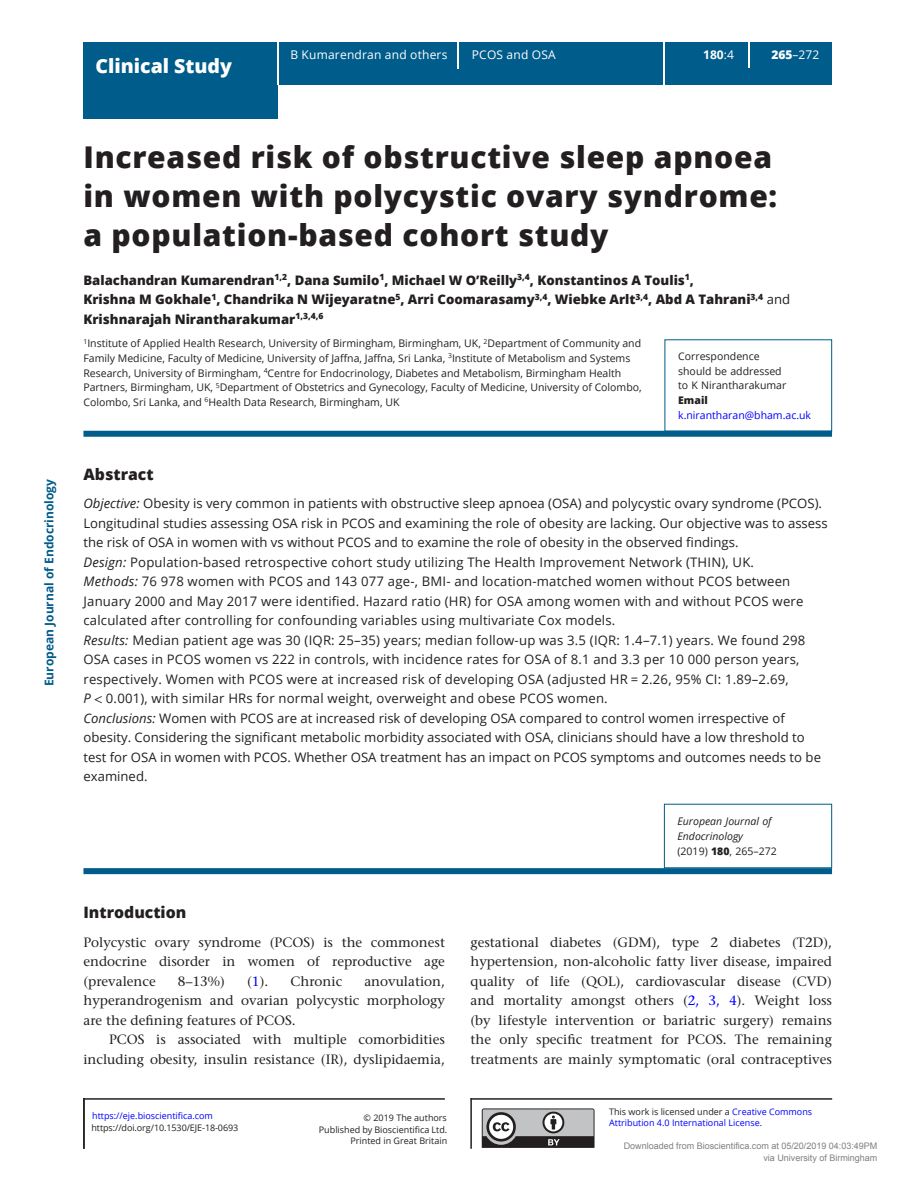
<style>
.page{position:relative;width:915px;height:1191px;background:#fff}
.page>*{position:absolute;margin:0;border:0;box-sizing:border-box;transform-origin:0 0}
.CT{font:800 30px/39px "Open Sans";letter-spacing:.025em;color:#231f20}
.AT{font:800 19.5px "Open Sans";color:#fff}
.H1_Rule{font:800 15.75px "Open Sans";color:#231f20}
.ABS_H{font:800 15.75px "Open Sans";color:#231f20}
.TXI{font:500 13.5px/19.5px "Stone Serif Std";color:#231f20;text-align:right}
.TXT{font:500 13.5px/19.5px "Stone Serif Std";color:#231f20;text-align:justify}
.ABS_TXT{font:13.2px/19.5px "Open Sans";letter-spacing:.015em;color:#231f20}
.ABS_TXT_L{font:13.2px/19.5px "Open Sans";color:#231f20}
.AU{font:800 13.2px/19.5px "Open Sans";color:#231f20}
.t1{font:12px "Open Sans";letter-spacing:.015em;color:#fff}
.t2{font:700 12px "Open Sans";color:#005c8a}
.t3{font:700 12px "Open Sans";color:#fff}
.Address{font:10.5px/14.7px "Open Sans";color:#231f20}
.Corres{font:10.5px "Open Sans";color:#231f20}
.Corres-2{font:italic 10.5px/14.7px "Open Sans";color:#231f20}
.Corres-3{font:10.5px "Open Sans";color:#00f}
.Corres-4{font:800 10.5px "Open Sans";color:#231f20}
.t4{font:9px/11.2px "Open Sans";color:#00f}
.DOI{font:9px "Open Sans";color:#231f20}
.t5{font:9px/12px "Arial";color:#808080;text-align:right}
.s1{font-weight:400}
.s2{font-weight:800}
.s3{font-style:italic}
.s4{font-family:"STIX General"}
.s5{color:#00f}
.s6{font-style:normal}
.s7{font-weight:800;font-style:normal}
.s8{color:#231f20}
</style>
<div class="page">
<div style="left:83px;top:42px;width:748px;height:77px;background:#005c8a"></div>
<hr style="left:277px;top:42px;width:1px;height:43px;background:#fff">
<hr style="left:663px;top:42px;width:1px;height:43px;background:#fff">
<hr style="left:457px;top:42px;width:2px;height:26px;background:#fff">
<hr style="left:747px;top:43px;width:2px;height:25px;background:#fff">
<div style="left:278px;top:85px;width:553px;height:34px;background:#fff"></div>
<div style="left:83px;top:431px;width:748px;height:6px;background:#005c8a"></div>
<div style="left:83px;top:868px;width:748px;height:6px;background:#005c8a"></div>
<hr style="left:83px;top:1098px;width:361px;height:1px;background:#231f20">
<hr style="left:83px;top:1098px;width:2px;height:50px;background:#231f20">
<hr style="left:470px;top:1098px;width:1px;height:50px;background:#231f20">
<hr style="left:470px;top:1098px;width:361px;height:1px;background:#231f20">
<svg style="left:481px;top:1108px;width:113px;height:39px;background:#908f91"></svg>
<p class="AT" style="left:95px;top:51px;width:138px">Clinical Study</p>
<p class="t1" style="left:290px;top:47px;width:159px">B Kumarendran and others</p>
<p class="t1" style="left:471px;top:47px;width:85px">PCOS and OSA</p>
<p class="t3" style="left:703px;top:47px;width:32px">180<span class="s1">:4</span></p>
<p class="t1" style="left:771px;top:47px;width:49px"><span class="s2">265</span>–272</p>
<p class="t2" style="left:40px;top:686px;width:209px;rotate:-90deg">European Journal of Endocrinology</p>
<p class="CT" style="left:83px;top:136px;width:695px">Increased risk of obstructive sleep apnoea in women with polycystic ovary syndrome: a population-based cohort study</p>
<p class="AU" style="left:83px;top:269px;width:708px">Balachandran Kumarendran<sup>1,2</sup>, Dana Sumilo<sup>1</sup>, Michael W O’Reilly<sup>3,4</sup>, Konstantinos A Toulis<sup>1</sup>,<br>Krishna M Gokhale<sup>1</sup>, Chandrika N Wijeyaratne<sup>5</sup>, Arri Coomarasamy<sup>3,4</sup>, Wiebke Arlt<sup>3,4</sup>, Abd A Tahrani<sup>3,4</sup> <span class="s1">and<br></span>Krishnarajah Nirantharakumar<sup>1,3,4,6</sup></p>
<p class="Address" style="left:83px;top:336px;width:559px"><sup>1</sup>Institute of Applied Health Research, University of Birmingham, Birmingham, UK, <sup>2</sup>Department of Community and Family Medicine, Faculty of Medicine, University of Jaffna, Jaffna, Sri Lanka, <sup>3</sup>Institute of Metabolism and Systems Research, University of Birmingham, <sup>4</sup>Centre for Endocrinology, Diabetes and Metabolism, Birmingham Health Partners, Birmingham, UK, <sup>5</sup>Department of Obstetrics and Gynecology, Faculty of Medicine, University of Colombo, Colombo, Sri Lanka, and <sup>6</sup>Health Data Research, Birmingham, UK</p>
<p class="Corres" style="left:678px;top:349px;width:83px">Correspondence</p>
<p class="Corres" style="left:678px;top:364px;width:105px">should be addressed</p>
<p class="Corres" style="left:678px;top:378px;width:110px">to K Nirantharakumar</p>
<p class="Corres-4" style="left:678px;top:392px;width:31px">Email</p>
<p class="Corres-3" style="left:678px;top:408px;width:134px">k.nirantharan@bham.ac.uk</p>
<p class="ABS_H" style="left:83px;top:462px;width:72px">Abstract</p>
<p class="ABS_TXT" style="left:83px;top:493px;width:745px"><span class="s3">Objective:</span> Obesity is very common in patients with obstructive sleep apnoea (OSA) and polycystic ovary syndrome (PCOS).<br>Longitudinal studies assessing OSA risk in PCOS and examining the role of obesity are lacking. Our objective was to assess the risk of OSA in women with vs without PCOS and to examine the role of obesity in the observed findings.</p>
<p class="ABS_TXT" style="left:83px;top:551px;width:672px"><span class="s3">Design:</span> Population-based retrospective cohort study utilizing The Health Improvement Network (THIN), UK.</p>
<p class="ABS_TXT" style="left:83px;top:571px;width:721px"><span class="s3">Methods:</span> 76 978 women with PCOS and 143 077 age-, BMI- and location-matched women without PCOS between<br>January 2000 and May 2017 were identified. Hazard ratio (HR) for OSA among women with and without PCOS were calculated after controlling for confounding variables using multivariate Cox models.</p>
<p class="ABS_TXT" style="left:83px;top:629px;width:723px"><span class="s3">Results:</span> Median patient age was 30 (IQR: 25–35) years; median follow-up was 3.5 (IQR: 1.4–7.1) years. We found 298<br>OSA cases in PCOS women vs 222 in controls, with incidence rates for OSA of 8.1 and 3.3 per 10 000 person years, respectively. Women with PCOS were at increased risk of developing OSA (adjusted HR = 2.26, 95% CI: 1.89–2.69,<br><span class="s3">P</span> <span class="s4">&lt;</span> 0.001), with similar HRs for normal weight, overweight and obese PCOS women.</p>
<p class="ABS_TXT_L" style="left:83px;top:707px;width:738px"><span class="s3">Conclusions:</span> Women with PCOS are at increased risk of developing OSA compared to control women irrespective of obesity. Considering the significant metabolic morbidity associated with OSA, clinicians should have a low threshold to test for OSA in women with PCOS. Whether OSA treatment has an impact on PCOS symptoms and outcomes needs to be examined.</p>
<p class="H1_Rule" style="left:83px;top:900px;width:104px">Introduction</p>
<p class="TXT" style="left:83px;top:932px;width:363px">Polycystic ovary syndrome (PCOS) is the commonest endocrine disorder in women of reproductive age (prevalence</p>
<p class="TXT" style="left:83px;top:971px;width:363px;text-indent:281px">anovulation, hyperandrogenism and ovarian polycystic morphology are the defining features of PCOS.</p>
<p class="TXI" style="left:83px;top:1030px;width:363px">PCOS is associated with multiple comorbidities including obesity, insulin resistance (IR), dyslipidaemia,</p>
<p class="TXT" style="left:178px;top:971px;width:49px">8–13%)</p>
<p class="TXT" style="left:247px;top:971px;width:23px">(<span class="s5">1</span>).</p>
<p class="TXT" style="left:290px;top:971px;width:53px">Chronic</p>
<p class="t4" style="left:92px;top:1110px;width:122px">https://eje.bioscientifica.com</p>
<p class="DOI" style="left:363px;top:1112px;width:85px">© 2019 The authors</p>
<p class="DOI" style="left:91px;top:1121px;width:148px">https://doi.org/10.1530/EJE-18-0693</p>
<p class="DOI" style="left:319px;top:1123px;width:130px">Published by Bioscientifica Ltd.</p>
<p class="DOI" style="left:350px;top:1134px;width:98px">Printed in Great Britain</p>
<p class="Corres-2" style="left:677px;top:814px;width:101px">European Journal of<br>Endocrinology<br><span class="s6">(2019)</span> <span class="s7">180</span><span class="s6">, 265–272</span></p>
<p class="TXI" style="left:470px;top:932px;width:363px;text-align:justify">gestational diabetes (GDM), type 2 diabetes (T2D), hypertension, non-alcoholic fatty liver disease, impaired quality of life (QOL), cardiovascular disease (CVD) and mortality amongst others (<span class="s5">2, 3, 4</span>). Weight loss (by lifestyle intervention or bariatric surgery) remains the only specific treatment for PCOS. The remaining treatments are mainly symptomatic (oral contraceptives</p>
<p class="t4" style="left:609px;top:1106px;width:204px"><span class="s8">This work is licensed under a</span> Creative Commons<br>Attribution 4.0 International License.</p>
<p class="t5" style="left:623px;top:1140px;width:255px">Downloaded from Bioscientifica.com at 05/20/2019 04:03:49PM via University of Birmingham</p>
</div>
